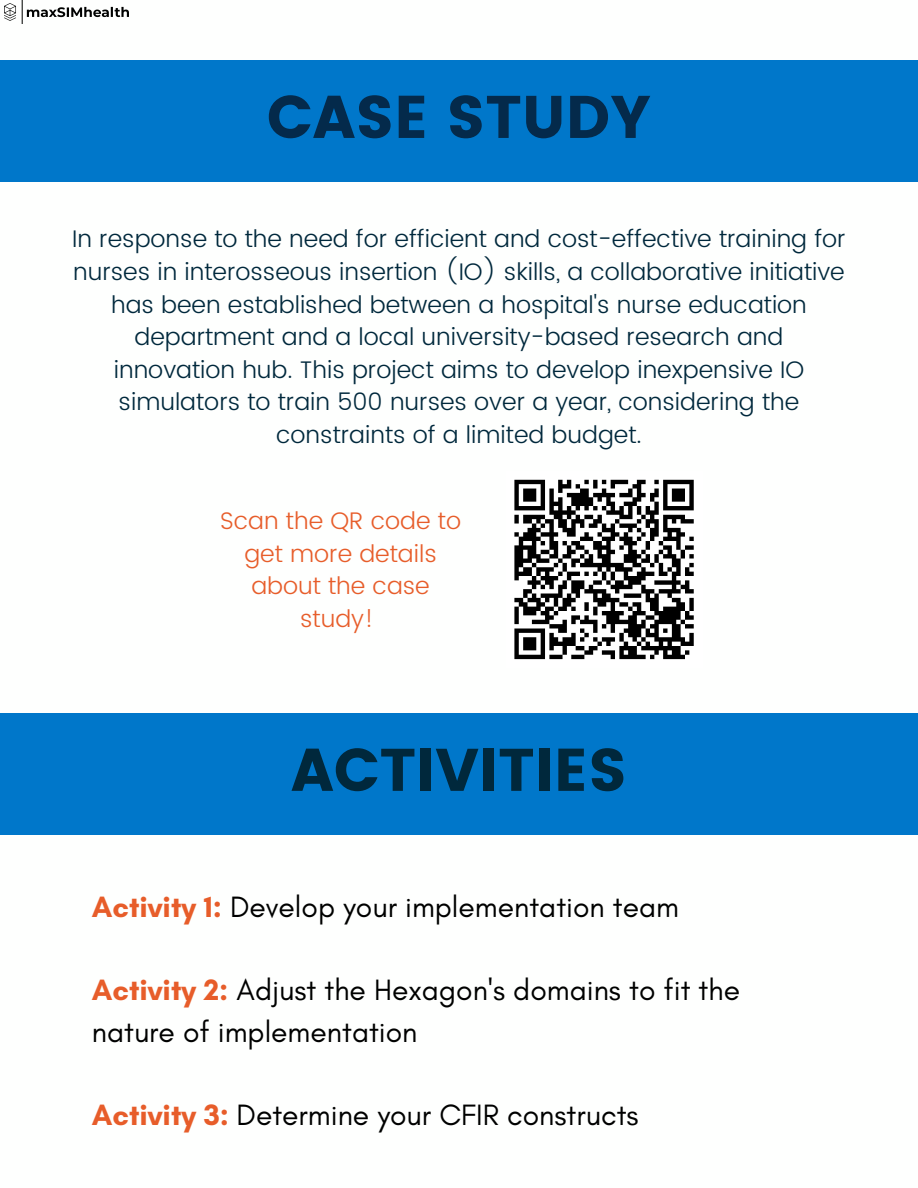
<style>
.page{position:relative;width:918px;height:1188px;background:#fff}
.page>*{position:absolute;margin:0;border:0;box-sizing:border-box;transform-origin:0 0}
.t1{font:60px "Poppins";color:#00283c}
.t2{font:60px "Poppins";color:#042a4b}
.t3{font:30px/41.7px "Glacial Indifference";color:#000}
.t4{font:300 24px/32.7px "Poppins";color:#00283c;text-align:center}
.t5{font:300 24px/32.7px "Poppins";color:#e75d2a;text-align:center}
.s1{font-weight:700;color:#e75d2a}
</style>
<div class="page">
<div style="left:0;top:60px;width:918px;height:122px;background:#0077ca"></div>
<div style="left:0;top:713px;width:918px;height:122px;background:#0077ca"></div>
<img style="left:4px;top:0;width:124px;height:24px">
<svg style="left:514px;top:479px;width:180px;height:181px"></svg>
<p class="t2" style="left:267px;top:82px;width:386px">CASE STUDY</p>
<p class="t4" style="left:72px;top:223px;width:775px">In response to the need for efficient and cost-effective training for nurses in interosseous insertion (IO) skills, a collaborative initiative has been established between a hospital's nurse education department and a local university-based research and innovation hub. This project aims to develop inexpensive IO simulators to train 500 nurses over a year, considering the constraints of a limited budget.</p>
<p class="t5" style="left:220px;top:504px;width:242px">Scan the QR code to get more details about the case study!</p>
<p class="t1" style="left:291px;top:735px;width:338px">ACTIVITIES</p>
<p class="t3" style="left:92px;top:886px;width:589px"><span class="s1">Activity 1:</span> Develop your implementation team</p>
<p class="t3" style="left:92px;top:969px;width:650px"><span class="s1">Activity 2:</span> Adjust the Hexagon's domains to fit the nature of implementation</p>
<p class="t3" style="left:92px;top:1094px;width:548px"><span class="s1">Activity 3:</span> Determine your CFIR constructs</p>
</div>
